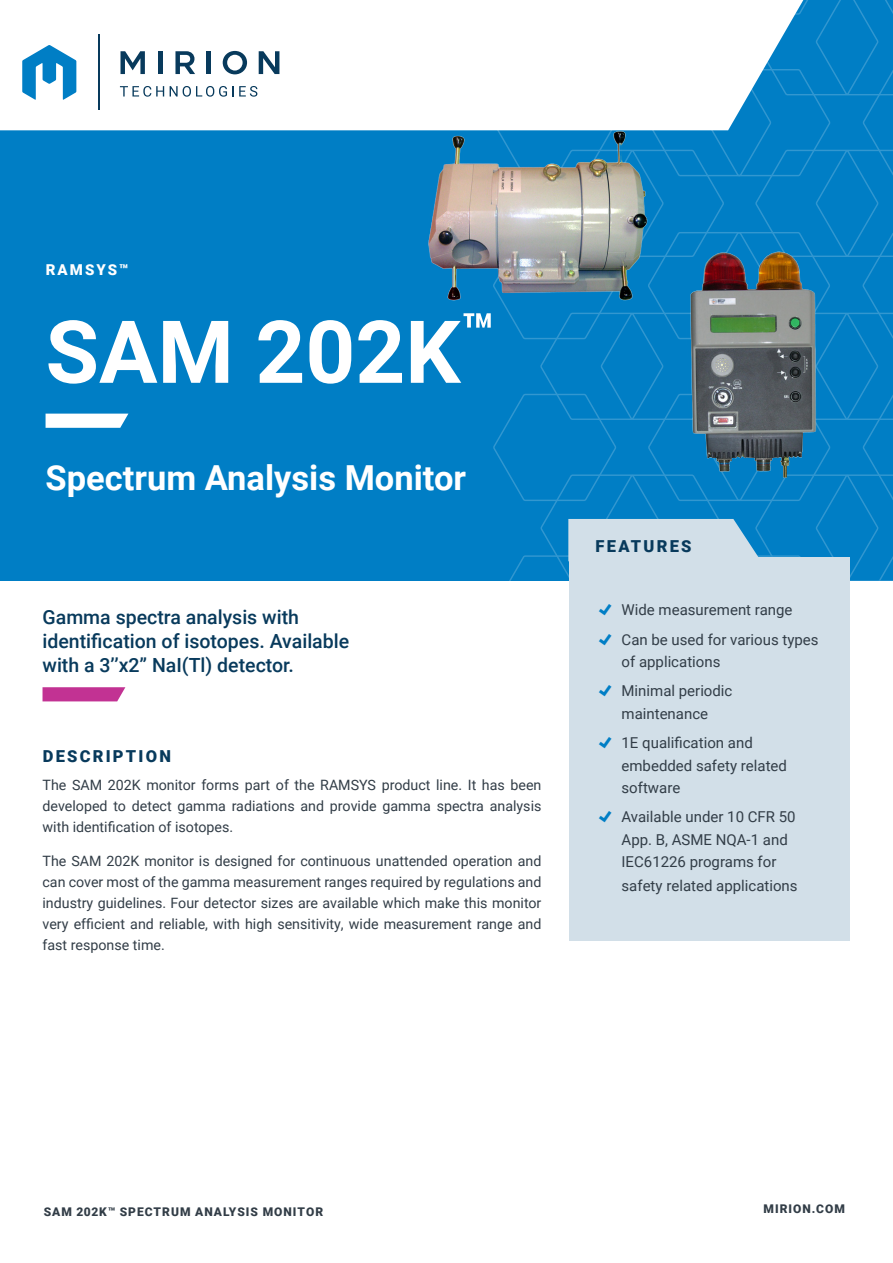
<style>
.page{position:relative;width:893px;height:1263px;background:#fff}
.page>*{position:absolute;margin:0;border:0;box-sizing:border-box;transform-origin:0 0}
.Cover_Title{font:700 87px "Roboto";color:#fff}
.H2_Subhead{font:700 34.5px "Roboto";color:#fff}
.Callout_2{font:500 19.5px/24px "Roboto";color:#083a5c}
.H3_Subhead{font:900 16.5px "Roboto";letter-spacing:.135em;color:#083a5c}
.t1{font:15px/22.5px "Roboto";color:#323d47}
.H3_Subhead-2{font:900 15px "Roboto";letter-spacing:.135em;color:#fff}
.Body{font:14.25px/21px "Roboto";color:#323d47;text-align:justify}
.t2{font:900 12px "Roboto";letter-spacing:.085em;color:#323d47}
</style>
<div class="page">
<div style="left:0;top:0;width:893px;height:581px;background:#007ec5"></div>
<div style="left:0;top:0;width:492px;height:130px;background:#fff"></div>
<svg style="left:22px;top:45px;width:54px;height:55px"></svg>
<svg style="left:121px;top:51px;width:24px;height:23px"></svg>
<hr style="left:158px;top:51px;width:4px;height:23px;background:#083a5c">
<svg style="left:175px;top:51px;width:20px;height:23px"></svg>
<div style="left:206px;top:51px;width:5px;height:23px;background:#083a5c"></div>
<svg style="left:223px;top:51px;width:24px;height:23px"></svg>
<svg style="left:259px;top:51px;width:20px;height:23px"></svg>
<hr style="left:98px;top:34px;width:1px;height:76px;background:#083a5c">
<svg style="left:120px;top:86px;width:44px;height:11px"></svg>
<svg style="left:170px;top:86px;width:87px;height:11px"></svg>
<img style="left:396px;top:100px;width:96px;height:201px">
<svg style="left:46px;top:414px;width:82px;height:14px"></svg>
<svg style="left:43px;top:687px;width:82px;height:14px"></svg>
<div style="left:569px;top:557px;width:280px;height:383px;background:#d2dfe8"></div>
<svg style="left:492px;top:0;width:401px;height:581px"></svg>
<p class="H3_Subhead-2" style="left:46px;top:259px;width:84px">RAMSYS™</p>
<p class="Cover_Title" style="left:46px;top:291px;width:451px">SAM 202K<sup>™</sup></p>
<p class="H2_Subhead" style="left:46px;top:454px;width:422px">Spectrum Analysis Monitor</p>
<p class="Callout_2" style="left:43px;top:604px;width:308px">Gamma spectra analysis with identification of isotopes. Available with a 3’’x2” NaI(Tl) detector.</p>
<p class="H3_Subhead" style="left:43px;top:744px;width:130px">DESCRIPTION</p>
<p class="Body" style="left:43px;top:774px;width:500px">The SAM 202K monitor forms part of the RAMSYS product line. It has been developed to detect gamma radiations and provide gamma spectra analysis with identification of isotopes.</p>
<p class="Body" style="left:43px;top:850px;width:500px">The SAM 202K monitor is designed for continuous unattended operation and can cover most of the gamma measurement ranges required by regulations and industry guidelines. Four detector sizes are available which make this monitor very efficient and reliable, with high sensitivity, wide measurement range and fast response time.</p>
<p class="H3_Subhead" style="left:596px;top:534px;width:97px">FEATURES</p>
<p class="t1" style="left:622px;top:598px;width:172px">Wide measurement range</p>
<p class="t1" style="left:622px;top:627px;width:199px">Can be used for various types of applications</p>
<p class="t1" style="left:622px;top:679px;width:112px">Minimal periodic maintenance</p>
<p class="t1" style="left:622px;top:731px;width:167px">1E qualification and embedded safety related software</p>
<p class="t1" style="left:622px;top:805px;width:176px">Available under 10 CFR 50<br>App. B, ASME NQA-1 and<br>IEC61226 programs for</p>
<p class="t1" style="left:622px;top:874px;width:178px">safety related applications</p>
<p class="t2" style="left:44px;top:1203px;width:281px">SAM 202K™ SPECTRUM ANALYSIS MONITOR</p>
<p class="t2" style="left:763px;top:1200px;width:83px">MIRION.COM</p>
</div>
